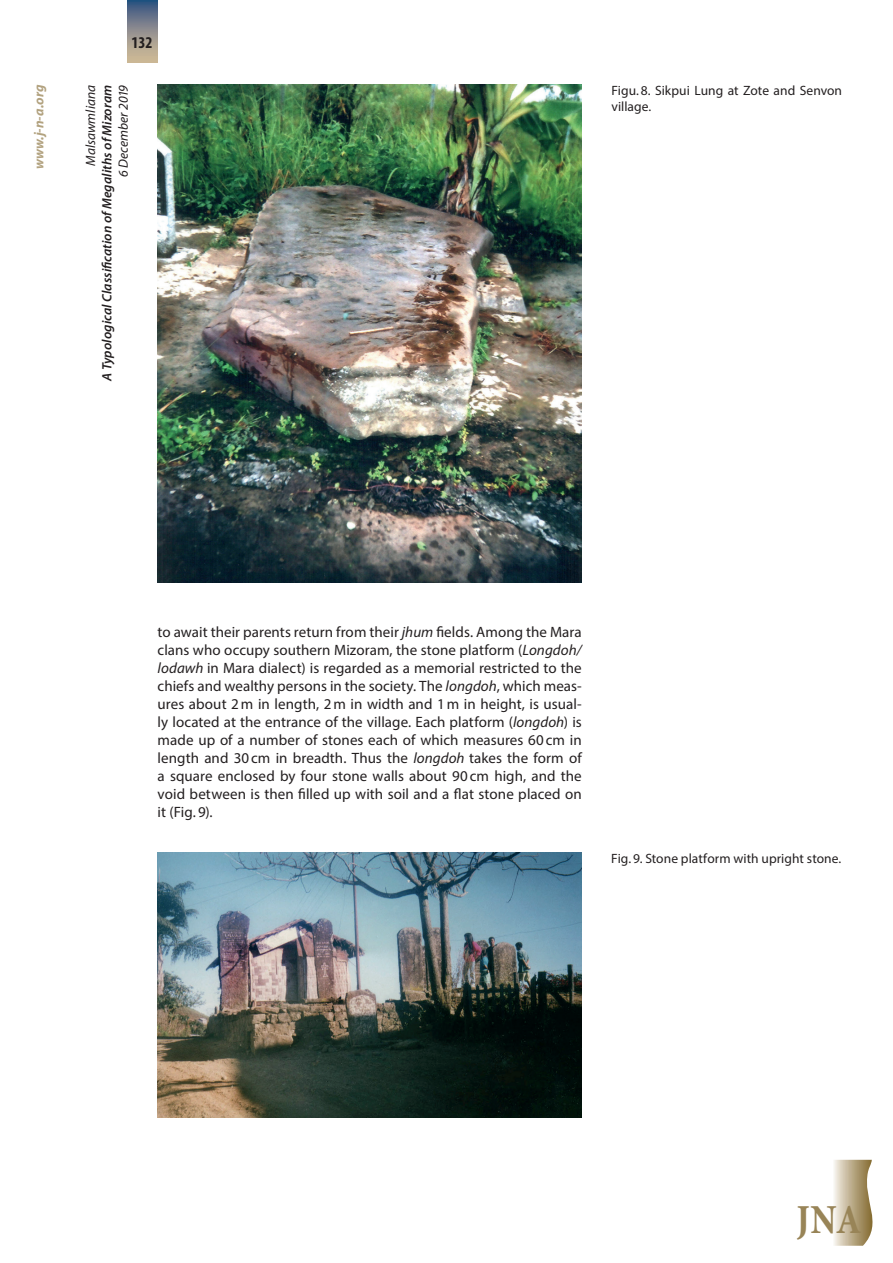
<style>
.page{position:relative;width:893px;height:1263px;background:#fff}
.page>*{position:absolute;margin:0;border:0;box-sizing:border-box;transform-origin:0 0}
.t1{font:700 condensed 41.7px "Minion Pro";color:#988457;scale:.96 1}
.t2{font:700 condensed 16.5px "Myriad Pro";color:#231f20}
.t3{font:15px/18px "Myriad Pro";letter-spacing:.005em;color:#231f20;text-align:justify}
.t4{font:13.5px/16.2px "Myriad Pro";letter-spacing:.005em;color:#231f20}
.t5{font:italic 600 13.5px "Myriad Pro";letter-spacing:.01em;color:#231f20}
.t6{font:italic 13.5px "Myriad Pro";letter-spacing:.005em;color:#231f20}
.t7{font:italic 700 13.5px "Myriad Pro";color:#b2a27f}
.s1{font-style:italic}
</style>
<div class="page">
<svg style="left:834px;top:1160px;width:39px;height:86px;background:#c3b699"></svg>
<svg style="left:128px;top:0;width:30px;height:63px;background:#898b8d"></svg>
<img style="left:158px;top:85px;width:424px;height:497px">
<img style="left:158px;top:852px;width:424px;height:265px">
<p class="t7" style="left:30px;top:169px;width:86px;rotate:-90deg">www.j-n-a.org</p>
<p class="t2" style="left:132px;top:32px;width:23px">132</p>
<p class="t6" style="left:82px;top:166px;width:82px;rotate:-90deg">Malsawmliana</p>
<p class="t5" style="left:98px;top:381px;width:297px;rotate:-90deg">A Typological Classification of Megaliths of Mizoram</p>
<p class="t6" style="left:115px;top:177px;width:94px;rotate:-90deg">6 December 2019</p>
<p class="t4" style="left:611px;top:82px;width:232px">Figu.8. Sikpui Lung at Zote and Senvon village.</p>
<p class="t3" style="left:158px;top:622px;width:426px">to await their parents return from their <span class="s1">jhum</span> fields. Among the Mara clans who occupy southern Mizoram, the stone platform (<span class="s1">Longdoh/ lodawh</span> in Mara dialect) is regarded as a memorial restricted to the chiefs and wealthy persons in the society. The <span class="s1">longdoh</span>, which meas&shy;ures about 2m in length, 2m in width and 1m in height, is usual&shy;ly located at the entrance of the village. Each platform (<span class="s1">longdoh</span>) is made up of a number of stones each of which measures 60 cm in length and 30 cm in breadth. Thus the <span class="s1">longdoh</span> takes the form of a square enclosed by four stone walls about 90 cm high, and the void between is then filled up with soil and a flat stone placed on it (Fig. 9).</p>
<p class="t4" style="left:611px;top:850px;width:232px">Fig.9. Stone platform with upright stone.</p>
<h1 class="t1" style="left:796px;top:1191px;width:69px">JNA</h1>
</div>
